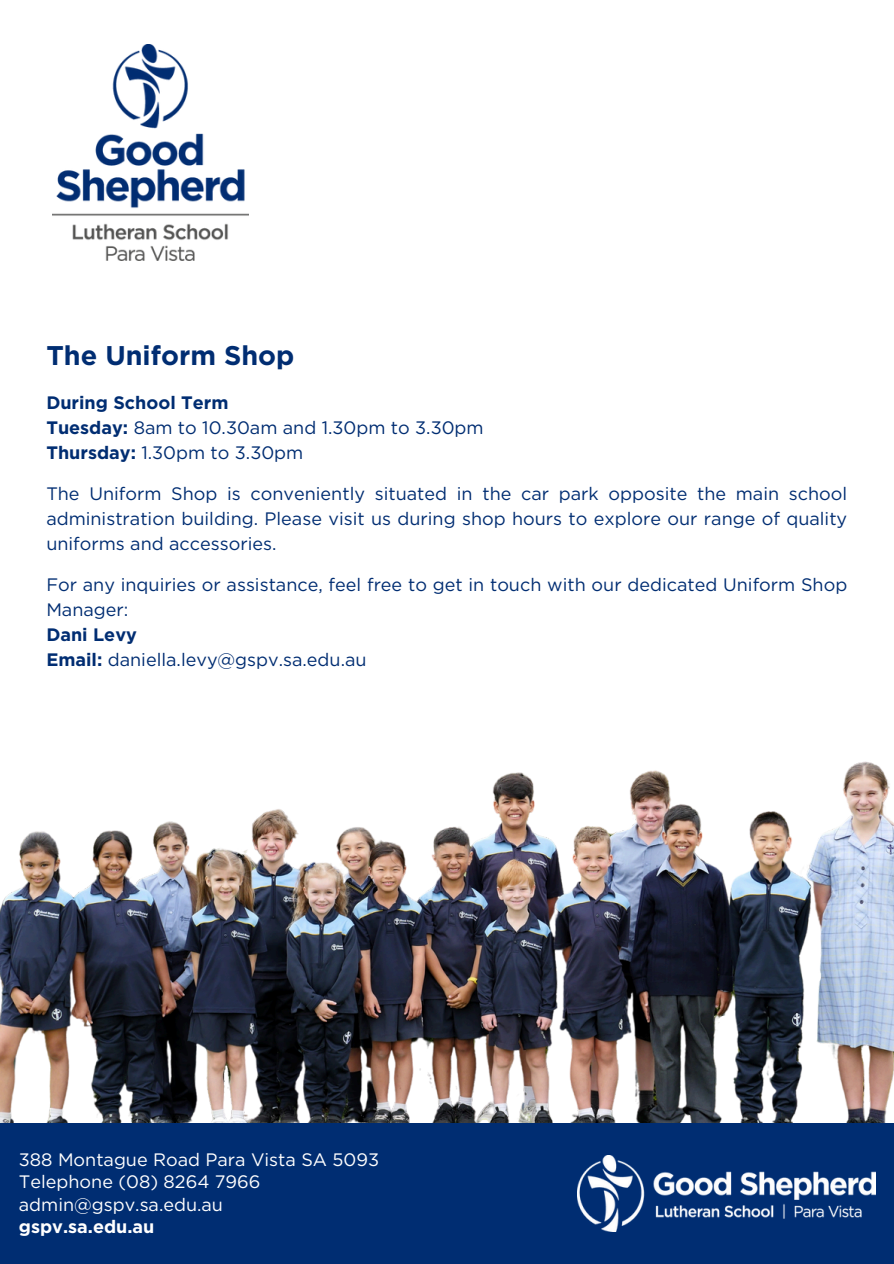
<style>
.page{position:relative;width:894px;height:1264px;background:#fff}
.page>*{position:absolute;margin:0;border:0;box-sizing:border-box;transform-origin:0 0}
.t1{font:700 27px "Gotham";color:#002d72}
.t2{font:18px/25px "Gotham";color:#002d72;text-align:justify}
.t3{font:18px "Gotham";color:#fff}
.t4{font:700 18px "Gotham";color:#002d72}
.t5{font:700 18px "Gotham";color:#fff}
.s1{font-weight:700}
</style>
<div class="page">
<div style="left:0;top:1122px;width:893px;height:141px;background:#002d72"></div>
<img style="left:577px;top:1155px;width:298px;height:76px">
<img style="left:53px;top:45px;width:195px;height:216px">
<img style="left:0;top:761px;width:893px;height:361px">
<p class="t1" style="left:46px;top:339px;width:249px">The Uniform Shop</p>
<h1 class="t4" style="left:46px;top:391px;width:184px">During School Term</h1>
<p class="t2" style="left:46px;top:415px;width:438px"><span class="s1">Tuesday:</span> 8am to 10.30am and 1.30pm to 3.30pm</p>
<p class="t2" style="left:46px;top:440px;width:258px"><span class="s1">Thursday:</span> 1.30pm to 3.30pm</p>
<p class="t2" style="left:46px;top:481px;width:802px">The Uniform Shop is conveniently situated in the car park opposite the main school administration building. Please visit us during shop hours to explore our range of quality uniforms and accessories.</p>
<p class="t2" style="left:46px;top:572px;width:802px">For any inquiries or assistance, feel free to get in touch with our dedicated Uniform Shop<br>Manager:</p>
<p class="t4" style="left:46px;top:623px;width:92px">Dani Levy</p>
<p class="t2" style="left:46px;top:647px;width:321px"><span class="s1">Email:</span> daniella.levy@gspv.sa.edu.au</p>
<p class="t3" style="left:19px;top:1148px;width:361px">388 Montague Road Para Vista SA 5093</p>
<p class="t3" style="left:19px;top:1170px;width:243px">Telephone (08) 8264 7966</p>
<p class="t3" style="left:19px;top:1193px;width:206px">admin@gspv.sa.edu.au</p>
<p class="t5" style="left:19px;top:1215px;width:137px">gspv.sa.edu.au</p>
</div>
